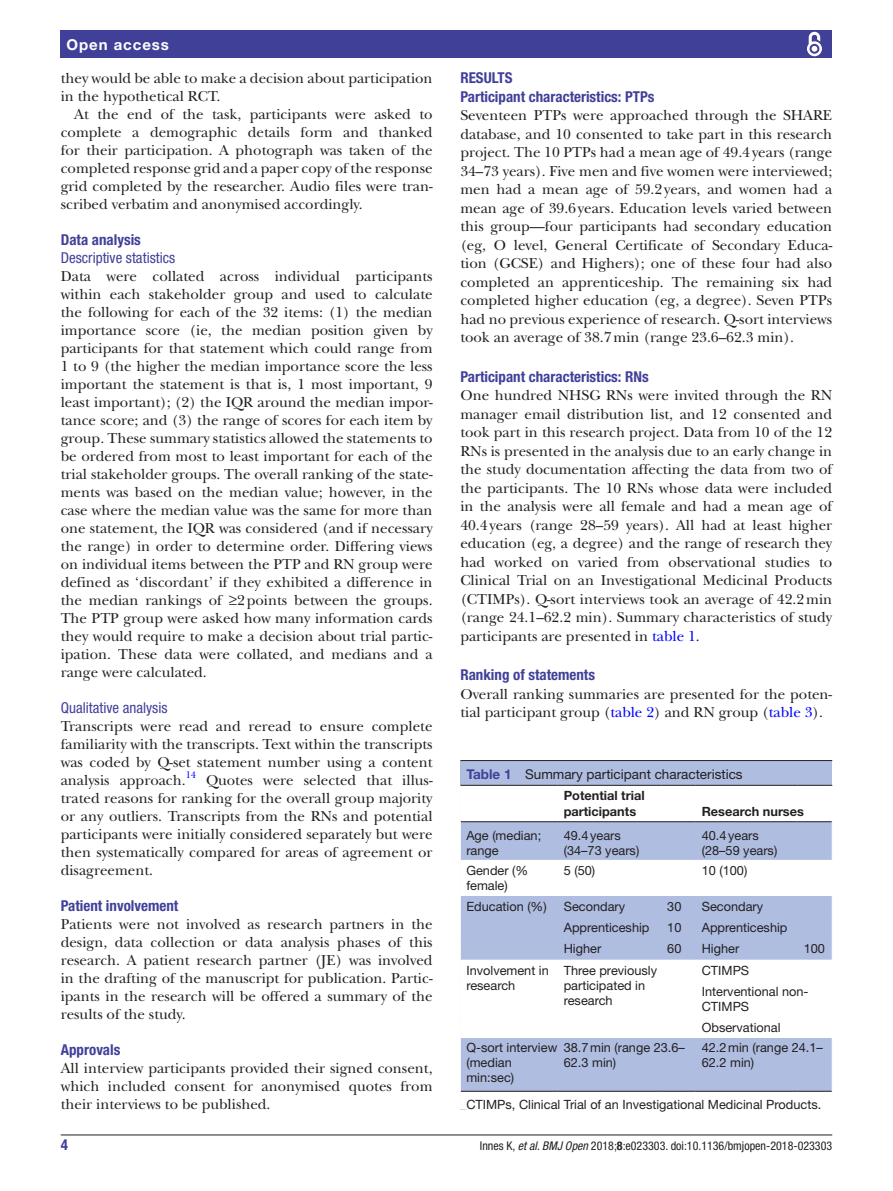
<style>
.page{position:relative;width:893px;height:1191px;background:#fff}
.page>*{position:absolute;margin:0;border:0;box-sizing:border-box;transform-origin:0 0}
.t1{font:15px/18px "New Baskerville";color:#231f20;text-align:justify}
.t2{font:700 condensed 15px/18.5px "Helvetica Neue LT Std";color:#414099}
.t3{font:condensed 15px "Helvetica Neue LT Std";color:#414099}
.t4{font:700 15px "Helvetica Neue LT Std";letter-spacing:.065em;color:#fff}
.t5{font:13.5px "Helvetica Neue LT Std";color:#231f20}
.t6{font:12.75px/15.3px "Helvetica Neue LT Std";color:#231f20}
.t7{font:700 12.75px/15.3px "Helvetica Neue LT Std";color:#231f20}
.t8{font:condensed 12px "Helvetica Neue LT Std";color:#231f20}
.t9{font:9.9px "New Baskerville";color:#00f}
.s1{color:#00f}
.s2{font-weight:700;color:#414099}
.s3{font-style:italic}
.s4{font-weight:700}
</style>
<div class="page">
<hr style="left:61px;top:1134px;width:771px;height:1px;background:#231f20">
<div style="left:61px;top:31px;width:771px;height:27px;background:#414099"></div>
<svg style="left:807px;top:31px;width:15px;height:26px"></svg>
<div style="left:460px;top:761px;width:372px;height:348px;background:#afbde1"></div>
<hr style="left:460px;top:760px;width:372px;height:1px;background:#231f20">
<div style="left:461px;top:786px;width:371px;height:323px;background:#fff"></div>
<svg style="left:461px;top:822px;width:371px;height:268px"></svg>
<hr style="left:460px;top:785px;width:98px;height:1px;background:#231f20">
<hr style="left:460px;top:821px;width:98px;height:1px;background:#231f20">
<hr style="left:558px;top:785px;width:103px;height:1px;background:#231f20">
<hr style="left:661px;top:785px;width:35px;height:1px;background:#231f20">
<hr style="left:558px;top:821px;width:103px;height:1px;background:#231f20">
<hr style="left:661px;top:821px;width:35px;height:1px;background:#231f20">
<hr style="left:696px;top:785px;width:102px;height:1px;background:#231f20">
<hr style="left:798px;top:785px;width:34px;height:1px;background:#231f20">
<hr style="left:696px;top:821px;width:102px;height:1px;background:#231f20">
<hr style="left:798px;top:821px;width:34px;height:1px;background:#231f20">
<hr style="left:558px;top:1090px;width:103px;height:1px;background:#231f20">
<hr style="left:661px;top:1090px;width:35px;height:1px;background:#231f20">
<hr style="left:460px;top:1090px;width:98px;height:1px;background:#231f20">
<hr style="left:696px;top:1090px;width:102px;height:1px;background:#231f20">
<hr style="left:798px;top:1090px;width:34px;height:1px;background:#231f20">
<hr style="left:460px;top:785px;width:1px;height:36px;background:#fff">
<hr style="left:460px;top:821px;width:1px;height:38px;background:#fff">
<hr style="left:460px;top:859px;width:1px;height:37px;background:#fff">
<svg style="left:460px;top:896px;width:1px;height:84px"></svg>
<hr style="left:460px;top:980px;width:1px;height:37px;background:#fff">
<svg style="left:460px;top:1017px;width:1px;height:21px"></svg>
<hr style="left:460px;top:1038px;width:1px;height:53px;background:#fff">
<svg style="left:460px;top:1091px;width:1px;height:18px"></svg>
<hr style="left:466px;top:1108px;width:366px;height:2px;background:#fff">
<p class="t4" style="left:66px;top:35px;width:104px">Open access</p>
<p class="t1" style="left:61px;top:69px;width:373px">they would be able to make a decision about participation in the hypothetical RCT.</p>
<p class="t1" style="left:61px;top:105px;width:373px;text-indent:14px">At the end of the task, participants were asked to complete a demographic details form and thanked for their participation. A photograph was taken of the completed response grid and a paper copy of the response grid completed by the researcher. Audio files were tran&shy;scribed verbatim and anonymised accordingly.</p>
<p class="t2" style="left:61px;top:230px;width:82px">Data analysis</p>
<p class="t3" style="left:61px;top:249px;width:116px">Descriptive statistics</p>
<p class="t1" style="left:61px;top:267px;width:373px">Data were collated across individual participants within each stakeholder group and used to calculate the following for each of the 32 items: (1) the median importance score (ie, the median position given by participants for that statement which could range from 1 to 9 (the higher the median importance score the less important the statement is that is, 1 most important, 9 least important); (2) the IQR around the median impor&shy;tance score; and (3) the range of scores for each item by group. These summary statistics allowed the statements to be ordered from most to least important for each of the trial stakeholder groups. The overall ranking of the state&shy;ments was based on the median value; however, in the case where the median value was the same for more than one statement, the IQR was considered (and if necessary the range) in order to determine order. Differing views on individual items between the PTP and RN group were defined as ‘discordant’ if they exhibited a difference in the median rankings of ≥2points between the groups.<br>The PTP group were asked how many information cards they would require to make a decision about trial partic&shy;ipation. These data were collated, and medians and a range were calculated.</p>
<p class="t3" style="left:61px;top:699px;width:108px">Qualitative analysis</p>
<p class="t1" style="left:61px;top:717px;width:373px">Transcripts were read and reread to ensure complete familiarity with the transcripts. Text within the transcripts was coded by Q-set statement number using a content analysis approach.</p>
<p class="t9" style="left:186px;top:769px;width:12px">14</p>
<p class="t1" style="left:61px;top:771px;width:373px;text-indent:145px">Quotes were selected that illus&shy;trated reasons for ranking for the overall group majority or any outliers. Transcripts from the RNs and potential participants were initially considered separately but were then systematically compared for areas of agreement or disagreement.</p>
<p class="t2" style="left:61px;top:896px;width:119px">Patient involvement</p>
<p class="t1" style="left:61px;top:915px;width:373px">Patients were not involved as research partners in the design, data collection or data analysis phases of this research. A patient research partner (JE) was involved in the drafting of the manuscript for publication. Partic&shy;ipants in the research will be offered a summary of the results of the study.</p>
<p class="t2" style="left:61px;top:1040px;width:61px">Approvals</p>
<p class="t1" style="left:61px;top:1059px;width:373px">All interview participants provided their signed consent, which included consent for anonymised quotes from their interviews to be published.</p>
<p class="t2" style="left:460px;top:69px;width:196px">Results<br>Participant characteristics: PTPs</p>
<p class="t1" style="left:460px;top:106px;width:373px;line-height:18.5px">Seventeen PTPs were approached through the SHARE database, and 10 consented to take part in this research project. The 10 PTPs had a mean age of 49.4years (range 34–73 years). Five men and five women were interviewed; men had a mean age of 59.2years, and women had a mean age of 39.6years. Education levels varied between this group—four participants had secondary education (eg, O level, General Certificate of Secondary Educa&shy;tion (GCSE) and Highers); one of these four had also completed an apprenticeship. The remaining six had completed higher education (eg, a degree). Seven PTPs had no previous experience of research. Q-sort interviews took an average of 38.7min (range 23.6–62.3 min).</p>
<p class="t2" style="left:460px;top:367px;width:190px">Participant characteristics: RNs</p>
<p class="t1" style="left:460px;top:386px;width:373px;line-height:18.5px">One hundred NHSG RNs were invited through the RN manager email distribution list, and 12 consented and took part in this research project. Data from 10 of the 12<br>RNs is presented in the analysis due to an early change in the study documentation affecting the data from two of the participants. The 10 RNs whose data were included in the analysis were all female and had a mean age of 40.4years (range 28–59 years). All had at least higher education (eg, a degree) and the range of research they had worked on varied from observational studies to Clinical Trial on an Investigational Medicinal Products (CTIMPs). Q-sort interviews took an average of 42.2min (range 24.1–62.2 min). Summary characteristics of study participants are presented in <span class="s1">table 1</span>.</p>
<p class="t2" style="left:460px;top:665px;width:136px">Ranking of statements</p>
<p class="t1" style="left:460px;top:685px;width:373px;line-height:18.5px">Overall ranking summaries are presented for the poten&shy;tial participant group (<span class="s1">table 2</span>) and RN group (<span class="s1">table 3</span>).</p>
<p class="t5" style="left:466px;top:766px;width:278px"><span class="s2">Table 1</span> Summary participant characteristics</p>
<p class="t7" style="left:564px;top:788px;width:82px">Potential trial participants</p>
<p class="t7" style="left:702px;top:803px;width:104px">Research nurses</p>
<p class="t6" style="left:466px;top:827px;width:76px">Age (median; range</p>
<p class="t6" style="left:564px;top:827px;width:77px">49.4years (34–73 years)</p>
<p class="t6" style="left:702px;top:827px;width:77px">40.4years (28–59 years)</p>
<p class="t6" style="left:466px;top:862px;width:63px">Gender (% female)</p>
<p class="t6" style="left:564px;top:862px;width:33px">5 (50)</p>
<p class="t6" style="left:702px;top:862px;width:47px">10 (100)</p>
<p class="t6" style="left:466px;top:898px;width:82px">Education (%)</p>
<p class="t6" style="left:564px;top:898px;width:63px">Secondary</p>
<p class="t6" style="left:667px;top:898px;width:16px">30</p>
<p class="t6" style="left:702px;top:898px;width:63px">Secondary</p>
<p class="t6" style="left:564px;top:920px;width:87px">Apprenticeship</p>
<p class="t6" style="left:667px;top:920px;width:16px">10</p>
<p class="t6" style="left:702px;top:920px;width:87px">Apprenticeship</p>
<p class="t6" style="left:564px;top:941px;width:39px">Higher</p>
<p class="t6" style="left:667px;top:941px;width:16px">60</p>
<p class="t6" style="left:702px;top:941px;width:39px">Higher</p>
<p class="t6" style="left:804px;top:941px;width:23px">100</p>
<p class="t6" style="left:466px;top:962px;width:84px">Involvement in research</p>
<p class="t6" style="left:564px;top:962px;width:95px">Three previously participated in research</p>
<p class="t6" style="left:702px;top:959px;width:108px;line-height:21.1px">CTIMPS<br>Interventional non-</p>
<p class="t6" style="left:702px;top:995px;width:80px;line-height:21.1px">CTIMPS<br>Observational</p>
<p class="t6" style="left:466px;top:1039px;width:92px">Q-sort interview (median min:sec)</p>
<p class="t6" style="left:564px;top:1039px;width:123px">38.7min (range 23.6–<br>62.3 min)</p>
<p class="t6" style="left:702px;top:1039px;width:123px">42.2min (range 24.1–<br>62.2 min)</p>
<p class="t6" style="left:466px;top:1097px;width:356px">CTIMPs, Clinical Trial of an Investigational Medicinal Products.</p>
<p class="t2" style="left:61px;top:1134px;width:9px">4</p>
<p class="t8" style="left:480px;top:1138px;width:354px">Innes K, <span class="s3">et al</span>. <span class="s3">BMJ Open</span> 2018;<span class="s4">8</span>:e023303. doi:10.1136/bmjopen-2018-023303</p>
</div>
